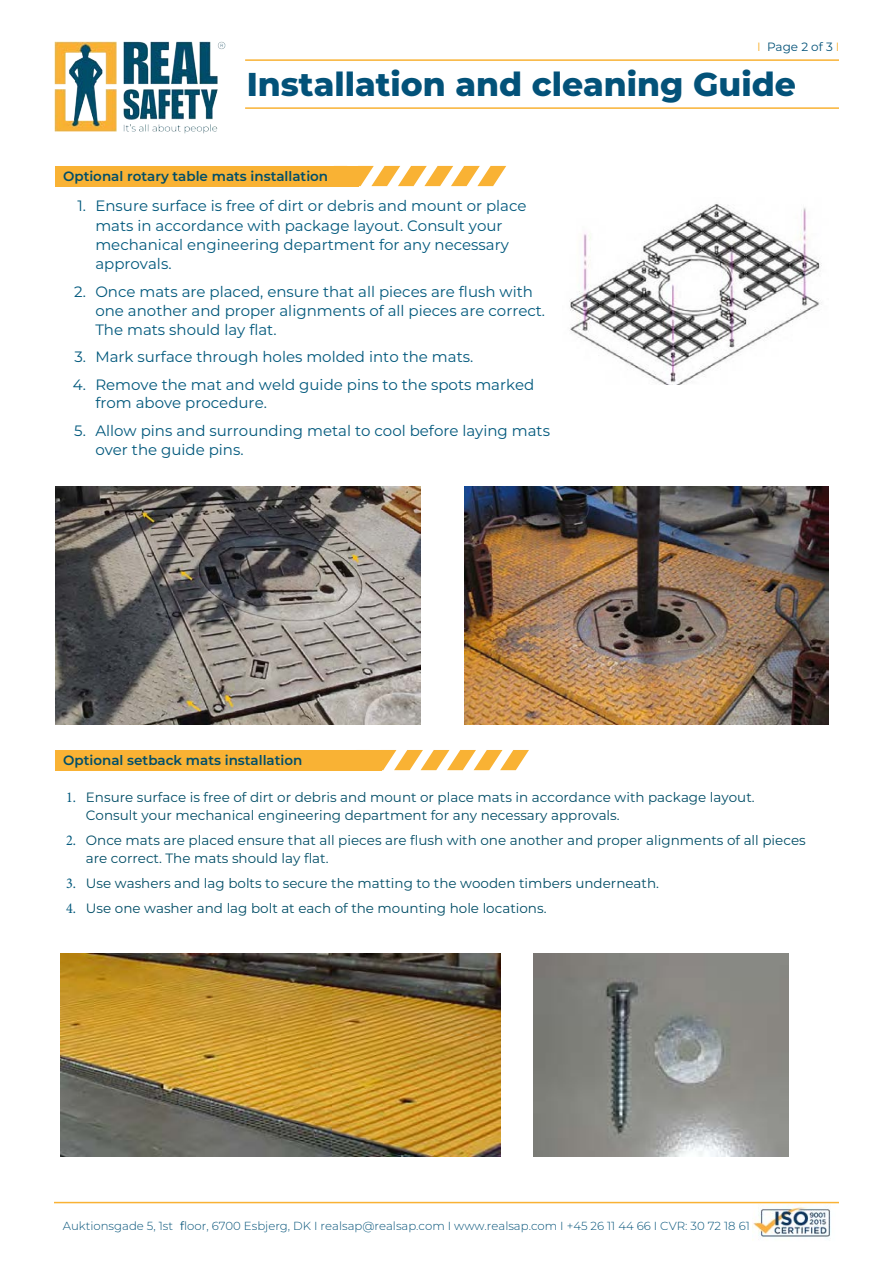
<style>
.page{position:relative;width:893px;height:1263px;background:#fff}
.page>*{position:absolute;margin:0;border:0;box-sizing:border-box;transform-origin:0 0}
.t1{font:800 33px "Montserrat";color:#035279}
.t2{font:15px/19.2px "Montserrat";color:#01587c}
.t3{font:13.5px/17.5px "Montserrat";color:#004d66}
.t4{font:600 13.5px "Montserrat";color:#004e69}
.t5{font:12px "Montserrat";color:#055379}
.t6{font:300 11.7px "Montserrat";color:#055379}
.s1{color:#f9b234}
.s2{font-family:"Minion Pro";font-size:15px;color:#01587c}
.s3{font-weight:400}
</style>
<div class="page">
<hr style="left:54px;top:1202px;width:785px;height:1px;background:#f9b234">
<img style="left:753px;top:1204px;width:78px;height:35px">
<hr style="left:245px;top:107px;width:594px;height:2px;background:#f9b234">
<hr style="left:245px;top:59px;width:594px;height:2px;background:#f9b234">
<img style="left:569px;top:204px;width:253px;height:180px">
<svg style="left:359px;top:166px;width:147px;height:20px"></svg>
<div style="left:56px;top:166px;width:303px;height:20px;background:#f9b234"></div>
<svg style="left:382px;top:750px;width:147px;height:20px"></svg>
<div style="left:56px;top:750px;width:326px;height:20px;background:#f9b234"></div>
<img style="left:464px;top:487px;width:364px;height:237px">
<img style="left:56px;top:487px;width:365px;height:237px">
<img style="left:60px;top:953px;width:440px;height:204px">
<img style="left:533px;top:953px;width:256px;height:204px">
<img style="left:55px;top:41px;width:171px;height:93px">
<p class="t5" style="left:757px;top:38px;width:84px"><span class="s1">I</span> Page 2 of 3 <span class="s1">I</span></p>
<h1 class="t1" style="left:247px;top:60px;width:551px">Installation and cleaning Guide</h1>
<p class="t4" style="left:63px;top:167px;width:267px">Optional rotary table mats installation</p>
<p class="t2" style="left:95px;top:196px;width:433px;text-indent:-18px">1. Ensure surface is free of dirt or debris and mount or place mats in accordance with package layout. Consult your mechanical engineering department for any necessary approvals.</p>
<p class="t2" style="left:95px;top:282px;width:451px;text-indent:-21px">2. Once mats are placed, ensure that all pieces are flush with one another and proper alignments of all pieces are correct.<br>The mats should lay flat.</p>
<p class="t2" style="left:74px;top:346px;width:400px">3. Mark surface through holes molded into the mats.</p>
<p class="t2" style="left:95px;top:375px;width:441px;line-height:18.5px;text-indent:-22px">4. Remove the mat and weld guide pins to the spots marked from above procedure.</p>
<p class="t2" style="left:95px;top:421px;width:456px;line-height:18.5px;text-indent:-21px">5. Allow pins and surrounding metal to cool before laying mats over the guide pins.</p>
<p class="t4" style="left:63px;top:751px;width:241px">Optional setback mats installation</p>
<p class="t3" style="left:86px;top:788px;width:670px;text-indent:-20px"><span class="s2">1.</span> Ensure surface is free of dirt or debris and mount or place mats in accordance with package layout.<br>Consult your mechanical engineering department for any necessary approvals.</p>
<p class="t3" style="left:86px;top:831px;width:721px;text-indent:-20px"><span class="s2">2.</span> Once mats are placed ensure that all pieces are flush with one another and proper alignments of all pieces are correct. The mats should lay flat.</p>
<p class="t3" style="left:66px;top:873px;width:594px"><span class="s2">3.</span> Use washers and lag bolts to secure the matting to the wooden timbers underneath.</p>
<p class="t3" style="left:66px;top:898px;width:482px"><span class="s2">4.</span> Use one washer and lag bolt at each of the mounting hole locations.</p>
<p class="t6" style="left:63px;top:1217px;width:688px">Auktionsgade 5, 1st <span class="s3">f</span>loor, 6700 Esbjerg, DK I realsap@realsap.com I www.realsap.com I +45 26 11 44 66 I CVR: 30 72 18 61</p>
</div>
